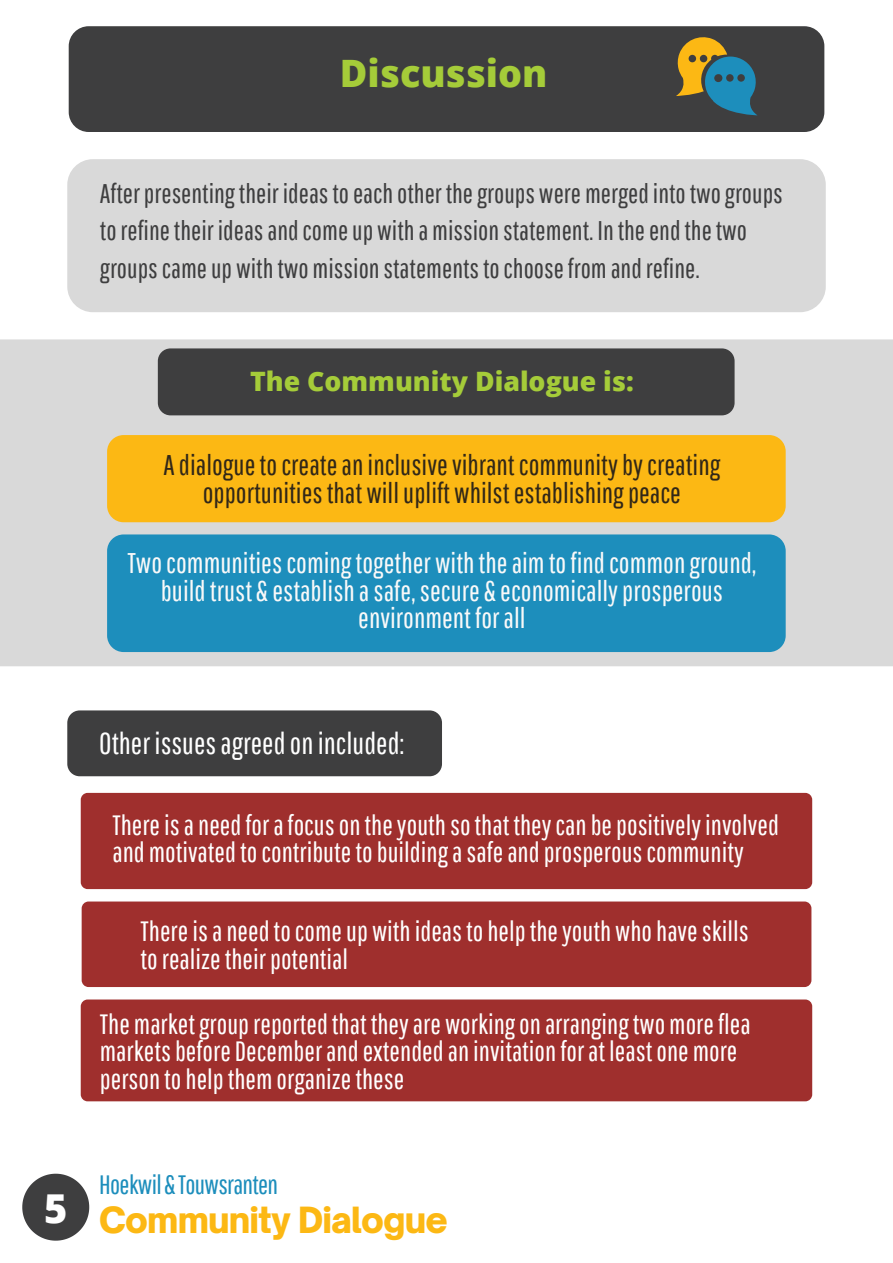
<style>
.page{position:relative;width:893px;height:1263px;background:#fff}
.page>*{position:absolute;margin:0;border:0;box-sizing:border-box;transform-origin:0 0}
.t1{font:800 37.72px "Open Sans";color:#a5cc39}
.t2{font:900 34.58px "Open Sauce One";letter-spacing:-.025em;color:#fcb814}
.t3{font:30.22px "Pathway Gothic One";color:#fff}
.t4{font:28.5px/27.6px "Pathway Gothic One";color:#f9f9f9;text-align:center}
.t5{font:28.5px/27.6px "Pathway Gothic One";color:#312718;text-align:center}
.t6{font:27.97px/27.6px "Pathway Gothic One";color:#fff}
.t7{font:27px/37.7px "Pathway Gothic One";color:#3e3e3f}
.t8{font:800 26.7px "Open Sans";color:#a5cc39}
.t9{font:26.62px "Pathway Gothic One";letter-spacing:-.025em;color:#1d8ebc}
</style>
<div class="page">
<div style="left:67px;top:159px;width:758px;height:153px;background:#d9d9d9;border-radius:26px"></div>
<div style="left:69px;top:26px;width:755px;height:106px;background:#3e3e3f;border-radius:20px"></div>
<div style="left:0;top:339px;width:893px;height:327px;background:#d9d9d9"></div>
<div style="left:158px;top:348px;width:576px;height:67px;background:#3e3e3f;border-radius:13px"></div>
<div style="left:107px;top:435px;width:678px;height:87px;background:#fcb814;border-radius:16px"></div>
<svg style="left:22px;top:1174px;width:67px;height:66px"></svg>
<svg style="left:676px;top:37px;width:81px;height:78px"></svg>
<div style="left:107px;top:534px;width:678px;height:118px;background:#1d8ebc;border-radius:16px"></div>
<div style="left:81px;top:793px;width:731px;height:96px;background:#9f2f2d;border-radius:7px"></div>
<div style="left:82px;top:901px;width:729px;height:86px;background:#9f2f2d;border-radius:7px"></div>
<div style="left:81px;top:999px;width:731px;height:102px;background:#9f2f2d;border-radius:7px"></div>
<div style="left:67px;top:710px;width:375px;height:66px;background:#3e3e3f;border-radius:12px"></div>
<h1 class="t1" style="left:340px;top:46px;width:209px">Discussion</h1>
<p class="t7" style="left:100px;top:174px;width:684px">Afterpresentingtheir ideastoeachother thegroups weremergedintotwogroups torefinetheir ideasandcomeup withamissionstatement. Intheendthetwo groupscameup withtwomissionstatementstochoosefromandrefine.</p>
<p class="t8" style="left:250px;top:362px;width:385px">The Community Dialogue is:</p>
<p class="t5" style="left:164px;top:451px;width:558px">Adialoguetocreateaninclusivevibrantcommunitybycreating opportunitiesthat willuplift whilstestablishingpeace</p>
<p class="t4" style="left:127px;top:549px;width:631px">Twocommunitiescomingtogether withtheaimtofindcommonground, buildtrust &amp; establishasafe,secure &amp; economicallyprosperous environment forall</p>
<p class="t3" style="left:99px;top:726px;width:307px">Other issuesagreedonincluded:</p>
<p class="t6" style="left:112px;top:810px;width:668px">Thereisaneedforafocusontheyouthsothat theycanbepositivelyinvolved andmotivatedtocontributetobuildingasafeandprosperouscommunity</p>
<p class="t6" style="left:140px;top:916px;width:610px">Thereisaneedtocomeup withideastohelptheyouth whohaveskills torealizetheirpotential</p>
<p class="t6" style="left:100px;top:1009px;width:652px">Themarketgroupreportedthat theyare workingonarrangingtwomoreflea marketsbefore Decemberandextendedaninvitationforat leastonemore persontohelpthemorganizethese</p>
<p class="t9" style="left:99px;top:1168px;width:180px">Hoekwil&amp;Touwsranten</p>
<p class="t2" style="left:44px;top:1198px;width:405px"><sup>5</sup> Community Dialogue</p>
</div>
